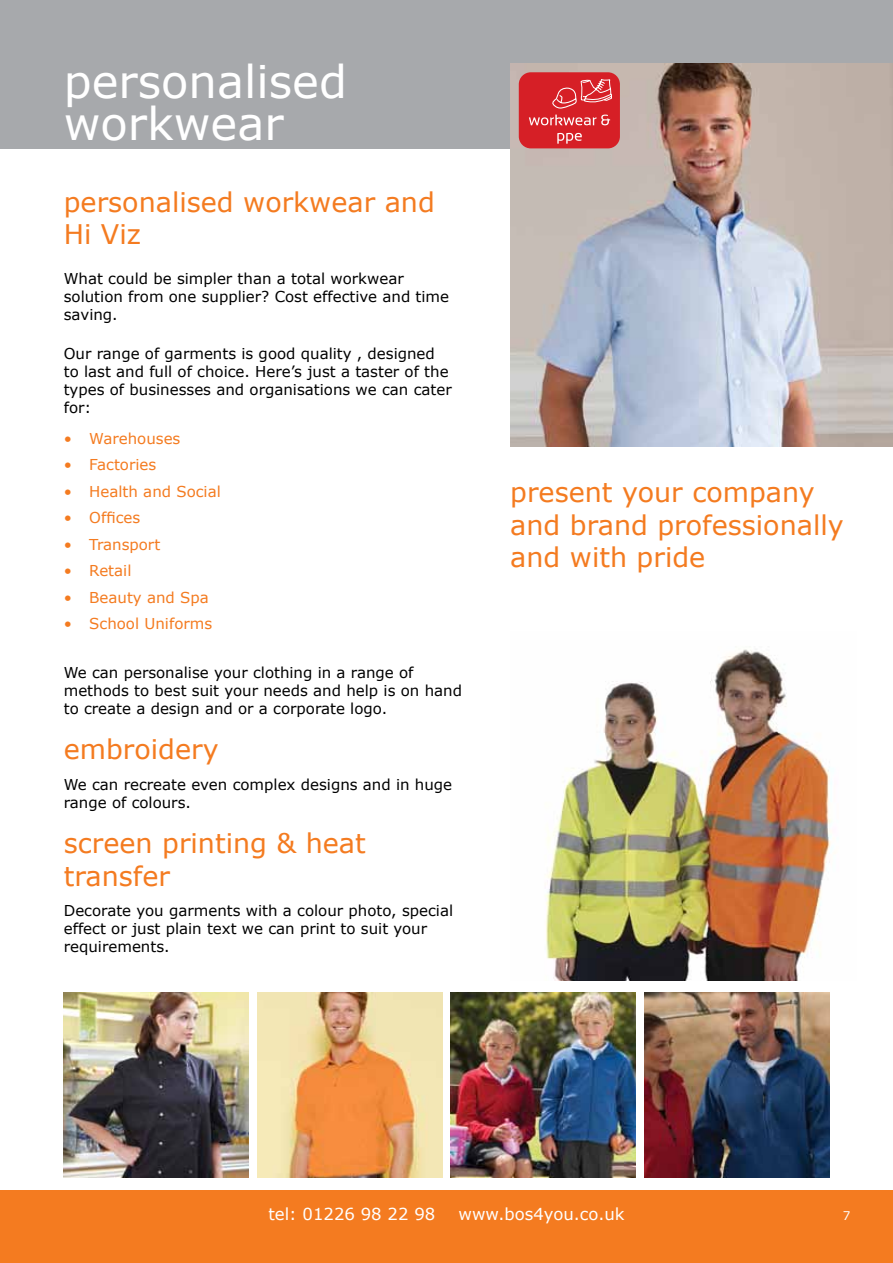
<style>
.page{position:relative;width:893px;height:1263px;background:#fff}
.page>*{position:absolute;margin:0;border:0;box-sizing:border-box;transform-origin:0 0}
.t1{font:45px/42px "Verdana";color:#fff}
.t2{font:27px/32.4px "Verdana";color:#f47b20}
.t3{font:16.5px "Verdana";color:#fff}
.t4{font:15px/18px "Verdana";color:#000}
.t5{font:15px "Verdana";color:#f47b20}
.t6{font:12px "Verdana";color:#fff}
</style>
<div class="page">
<div style="left:0;top:1191px;width:893px;height:72px;background:#f47b20"></div>
<div style="left:0;top:0;width:893px;height:149px;background:#a7a9ac"></div>
<img style="left:510px;top:64px;width:383px;height:382px">
<img style="left:545px;top:649px;width:287px;height:331px">
<img style="left:64px;top:993px;width:185px;height:185px">
<img style="left:257px;top:993px;width:185px;height:185px">
<img style="left:451px;top:993px;width:185px;height:185px">
<img style="left:644px;top:993px;width:185px;height:185px">
<div style="left:519px;top:72px;width:101px;height:76px;background:#d61f26;border-radius:12px"></div>
<svg style="left:529px;top:115px;width:81px;height:29px"></svg>
<svg style="left:552px;top:79px;width:60px;height:30px"></svg>
<h1 class="t1" style="left:64px;top:60px;width:285px">personalised workwear</h1>
<h2 class="t2" style="left:64px;top:186px;width:373px">personalised workwear and<br>Hi Viz</h2>
<p class="t4" style="left:64px;top:269px;width:387px">What could be simpler than a total workwear solution from one supplier? Cost effective and time saving.</p>
<p class="t4" style="left:64px;top:344px;width:389px">Our range of garments is good quality , designed to last and full of choice. Here’s just a taster of the types of businesses and organisations we can cater for:</p>
<p class="t5" style="left:64px;top:428px;width:118px">• Warehouses</p>
<p class="t5" style="left:64px;top:454px;width:94px">• Factories</p>
<p class="t5" style="left:64px;top:481px;width:159px">• Health and Social</p>
<p class="t5" style="left:64px;top:507px;width:78px">• Offices</p>
<p class="t5" style="left:64px;top:534px;width:98px">• Transport</p>
<p class="t5" style="left:64px;top:560px;width:69px">• Retail</p>
<p class="t5" style="left:64px;top:587px;width:146px">• Beauty and Spa</p>
<p class="t5" style="left:64px;top:613px;width:150px">• School Uniforms</p>
<p class="t4" style="left:64px;top:663px;width:400px">We can personalise your clothing in a range of methods to best suit your needs and help is on hand to create a design and or a corporate logo.</p>
<h2 class="t2" style="left:64px;top:733px;width:156px">embroidery</h2>
<p class="t4" style="left:64px;top:775px;width:390px">We can recreate even complex designs and in huge range of colours.</p>
<h2 class="t2" style="left:64px;top:827px;width:303px">screen printing &amp; heat transfer</h2>
<p class="t4" style="left:64px;top:902px;width:391px">Decorate you garments with a colour photo, special effect or just plain text we can print to suit your requirements.</p>
<h2 class="t2" style="left:510px;top:476px;width:335px">present your company and brand professionally and with pride</h2>
<p class="t3" style="left:268px;top:1203px;width:169px">tel: 01226 98 22 98</p>
<p class="t3" style="left:459px;top:1203px;width:167px">www.bos4you.co.uk</p>
<p class="t6" style="left:843px;top:1208px;width:9px">7</p>
</div>
